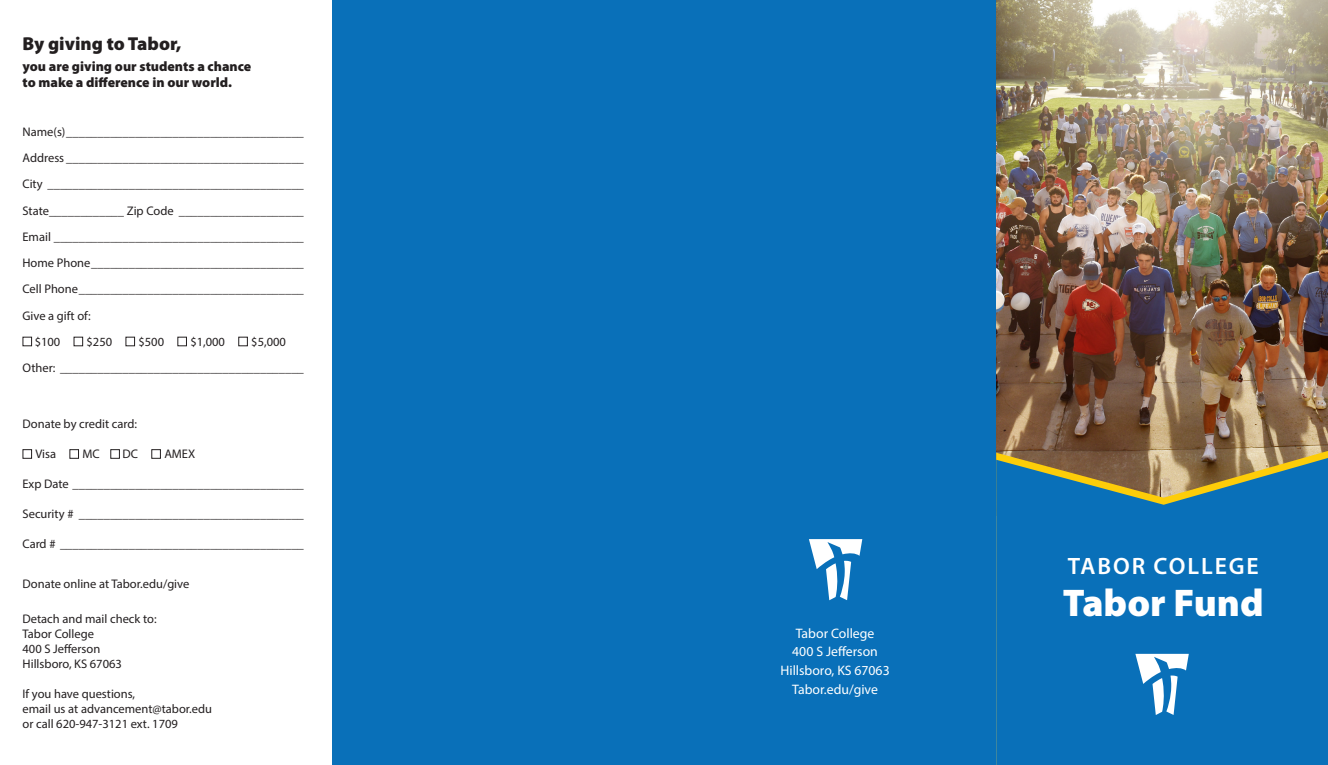
<style>
.page{position:relative;width:1328px;height:765px;background:#fff}
.page>*{position:absolute;margin:0;border:0;box-sizing:border-box;transform-origin:0 0}
.t1{font:900 38.75px "Myriad Pro";color:#fff}
.t2{font:600 23.75px "Myriad Pro";letter-spacing:.08em;color:#fff}
.t3{font:900 18.75px "Myriad Pro";color:#231f20}
.t4{font:900 13.75px/16.2px "Myriad Pro";color:#231f20}
.t5{font:13.75px "Myriad Pro";color:#fff}
.t6{font:12.5px/15px "Myriad Pro";color:#231f20}
</style>
<div class="page">
<img style="left:996px;top:0;width:332px;height:451px">
<div style="left:333px;top:0;width:663px;height:765px;background:#0970b9"></div>
<svg style="left:996px;top:451px;width:332px;height:7px;background:#9a7f58"></svg>
<svg style="left:996px;top:458px;width:332px;height:307px;background:#1672af"></svg>
<svg style="left:1135px;top:654px;width:53px;height:61px"></svg>
<svg style="left:809px;top:539px;width:53px;height:61px"></svg>
<p class="t3" style="left:22px;top:31px;width:161px">By giving to Tabor,</p>
<p class="t4" style="left:22px;top:58px;width:230px">you are giving our students a chance to make a difference in our world.</p>
<p class="t6" style="left:22px;top:124px;width:283px">Name(s)______________________________________</p>
<p class="t6" style="left:22px;top:150px;width:283px">Address ______________________________________</p>
<p class="t6" style="left:22px;top:176px;width:283px">City _________________________________________</p>
<p class="t6" style="left:22px;top:203px;width:283px">State____________ Zip Code ____________________</p>
<p class="t6" style="left:22px;top:229px;width:283px">Email ________________________________________</p>
<p class="t6" style="left:22px;top:255px;width:283px">Home Phone__________________________________</p>
<p class="t6" style="left:22px;top:281px;width:283px">Cell Phone____________________________________</p>
<p class="t6" style="left:22px;top:308px;width:70px">Give a gift of:</p>
<p class="t6" style="left:22px;top:334px;width:265px">■ $100 ■ $250 ■ $500 ■ $1,000 ■ $5,000</p>
<p class="t6" style="left:22px;top:360px;width:283px">Other: _______________________________________</p>
<p class="t6" style="left:22px;top:416px;width:116px">Donate by credit card:</p>
<p class="t6" style="left:22px;top:446px;width:174px">■ Visa ■ MC ■ DC ■ AMEX</p>
<p class="t6" style="left:22px;top:476px;width:283px">Exp Date _____________________________________</p>
<p class="t6" style="left:22px;top:506px;width:283px">Security # ____________________________________</p>
<p class="t6" style="left:22px;top:536px;width:283px">Card # _______________________________________</p>
<p class="t6" style="left:22px;top:576px;width:168px">Donate online at Tabor.edu/give</p>
<p class="t6" style="left:22px;top:611px;width:136px">Detach and mail check to:</p>
<p class="t6" style="left:22px;top:626px;width:73px">Tabor College</p>
<p class="t6" style="left:22px;top:641px;width:79px">400 S Jefferson</p>
<p class="t6" style="left:22px;top:656px;width:101px">Hillsboro, KS 67063</p>
<p class="t6" style="left:22px;top:686px;width:191px">If you have questions,<br>email us at advancement@tabor.edu</p>
<p class="t6" style="left:22px;top:716px;width:157px">or call 620-947-3121 ext. 1709</p>
<p class="t5" style="left:795px;top:625px;width:80px">Tabor College</p>
<p class="t5" style="left:792px;top:643px;width:87px">400 S Jefferson</p>
<p class="t5" style="left:780px;top:662px;width:111px">Hillsboro, KS 67063</p>
<p class="t5" style="left:792px;top:681px;width:87px">Tabor.edu/give</p>
<p class="t2" style="left:1068px;top:551px;width:192px">TABOR COLLEGE</p>
<p class="t1" style="left:1063px;top:577px;width:202px">Tabor Fund</p>
</div>
